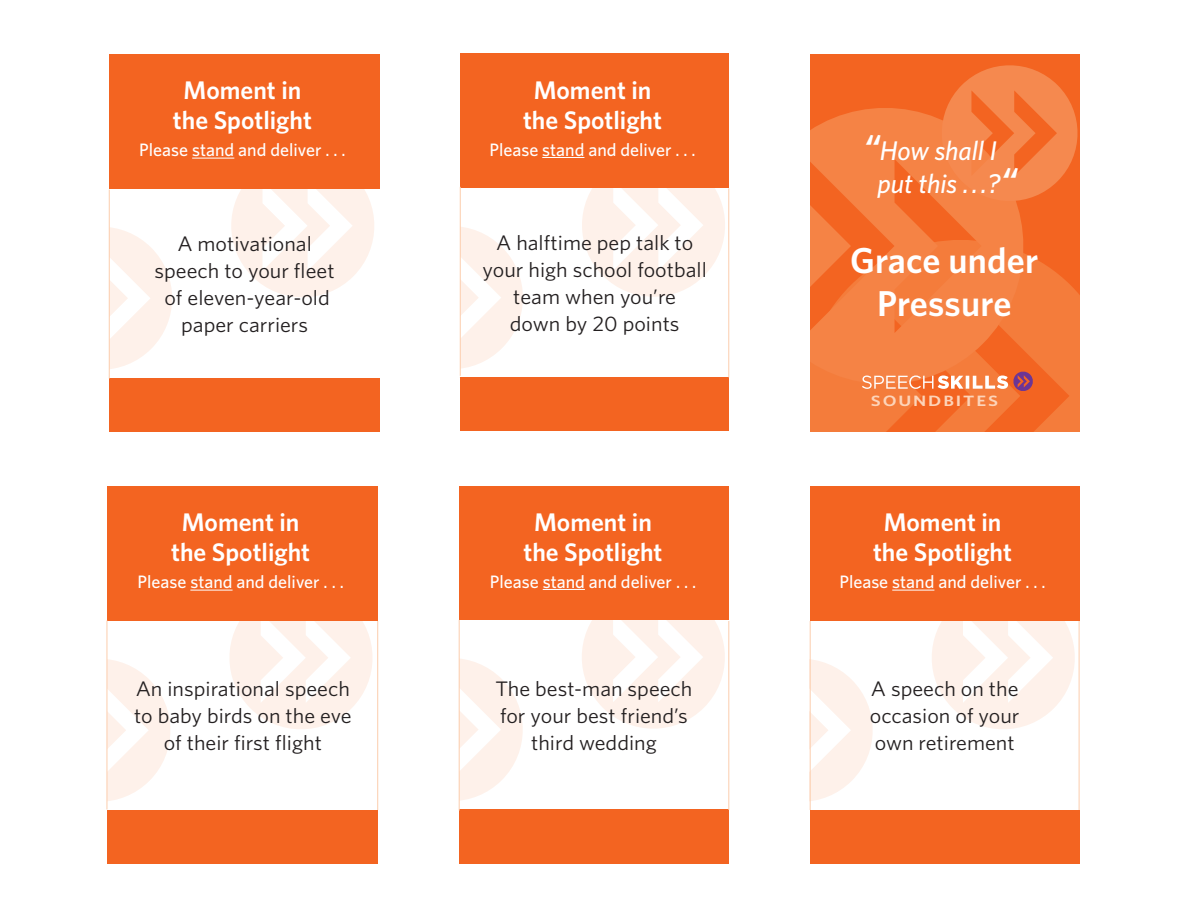
<style>
.page{position:relative;width:1188px;height:918px;background:#fff}
.page>*{position:absolute;margin:0;border:0;box-sizing:border-box;transform-origin:0 0}
.t1{font:600 36px/43.2px "Whitney";letter-spacing:.005em;color:#fff;text-align:center}
.t2{font:italic 500 27px/33px "Whitney";color:#fff}
.t3{font:600 25.5px/30px "Whitney";color:#fff;text-align:center}
.t4{font:21px/27px "Whitney";color:#231f20;text-align:center;scale:1.05 1}
.t5{font:500 18px "Whitney";color:#fff}
.t6{font:600 15px "Whitney";letter-spacing:.1em;color:#fdd4b9;scale:1.25 1}
.s1{font-weight:600;font-size:36px}
</style>
<div class="page">
<div style="left:460px;top:53px;width:269px;height:378px;background:#f36421"></div>
<div style="left:459px;top:188px;width:270px;height:189px;background:#fff"></div>
<hr style="left:542px;top:157px;width:42px;height:1px;background:#fff">
<svg style="left:461px;top:227px;width:62px;height:142px"></svg>
<svg style="left:582px;top:188px;width:143px;height:109px"></svg>
<hr style="left:729px;top:188px;width:1px;height:189px;background:#fccdad">
<div style="left:459px;top:486px;width:270px;height:378px;background:#f36421"></div>
<div style="left:459px;top:620px;width:274px;height:189px;background:#fff"></div>
<hr style="left:543px;top:589px;width:42px;height:1px;background:#fff">
<svg style="left:460px;top:659px;width:63px;height:142px"></svg>
<svg style="left:582px;top:620px;width:143px;height:109px"></svg>
<hr style="left:460px;top:187px;width:1px;height:189px;background:#fccdad">
<hr style="left:459px;top:620px;width:1px;height:191px;background:#fccdad">
<div style="left:107px;top:486px;width:271px;height:378px;background:#f36421"></div>
<div style="left:106px;top:621px;width:272px;height:189px;background:#fff"></div>
<hr style="left:190px;top:590px;width:43px;height:1px;background:#fff">
<svg style="left:108px;top:659px;width:62px;height:142px"></svg>
<svg style="left:229px;top:621px;width:143px;height:108px"></svg>
<hr style="left:377px;top:621px;width:1px;height:189px;background:#fccdad">
<hr style="left:107px;top:621px;width:1px;height:189px;background:#fccdad">
<hr style="left:729px;top:621px;width:1px;height:189px;background:#fccdad">
<div style="left:109px;top:54px;width:271px;height:378px;background:#f36421"></div>
<div style="left:108px;top:189px;width:272px;height:189px;background:#fff"></div>
<hr style="left:192px;top:158px;width:42px;height:1px;background:#fff">
<svg style="left:110px;top:227px;width:62px;height:142px"></svg>
<svg style="left:231px;top:189px;width:143px;height:108px"></svg>
<div style="left:810px;top:486px;width:269px;height:378px;background:#f36421"></div>
<div style="left:808px;top:621px;width:272px;height:189px;background:#fff"></div>
<hr style="left:892px;top:590px;width:42px;height:1px;background:#fff">
<svg style="left:811px;top:659px;width:62px;height:142px"></svg>
<svg style="left:932px;top:621px;width:143px;height:108px"></svg>
<div style="left:810px;top:54px;width:269px;height:378px;background:#f36421"></div>
<svg style="left:810px;top:260px;width:269px;height:172px;fill:#f47c3b"></svg>
<svg style="left:810px;top:108px;width:227px;height:290px;fill:#f58345"></svg>
<svg style="left:935px;top:60px;width:145px;height:148px"></svg>
<svg style="left:862px;top:371px;width:172px;height:21px"></svg>
<hr style="left:109px;top:190px;width:1px;height:189px;background:#fccdad">
<hr style="left:810px;top:621px;width:1px;height:189px;background:#fccdad">
<hr style="left:1079px;top:621px;width:1px;height:189px;background:#fccdad">
<p class="t3" style="left:173px;top:75px;width:141px">Moment in the Spotlight</p>
<p class="t5" style="left:139px;top:138px;width:208px">Please stand and deliver . . .</p>
<p class="t4" style="left:155px;top:230px;width:173px">A motivational speech to your fleet of eleven-year-old paper carriers</p>
<p class="t3" style="left:171px;top:507px;width:141px">Moment in the Spotlight</p>
<p class="t5" style="left:137px;top:570px;width:208px">Please stand and deliver . . .</p>
<p class="t4" style="left:134px;top:675px;width:209px">An inspirational speech to baby birds on the eve of their first flight</p>
<p class="t3" style="left:523px;top:74px;width:141px">Moment in the Spotlight</p>
<p class="t5" style="left:489px;top:138px;width:208px">Please stand and deliver . . .</p>
<p class="t4" style="left:483px;top:229px;width:215px">A halftime pep talk to your high school football team when you’re<br>down by 20 points</p>
<p class="t3" style="left:523px;top:506px;width:141px">Moment in the Spotlight</p>
<p class="t5" style="left:490px;top:569px;width:208px">Please stand and deliver . . .</p>
<p class="t4" style="left:496px;top:674px;width:189px">The best-man speech for your best friend’s third wedding</p>
<p class="t2" style="left:877px;top:134px;width:141px;text-indent:-14px"><span class="s1">“</span>How shall I put this . . . ? <span class="s1">“</span></p>
<h1 class="t1" style="left:850px;top:238px;width:190px">Grace under<br>Pressure</h1>
<p class="t6" style="left:871px;top:390px;width:103px">SOUNDBITES</p>
<p class="t3" style="left:873px;top:507px;width:141px">Moment in the Spotlight</p>
<p class="t5" style="left:839px;top:570px;width:208px">Please stand and deliver . . .</p>
<p class="t4" style="left:870px;top:675px;width:144px;text-align:justify">A speech on the occasion of your own retirement</p>
</div>
